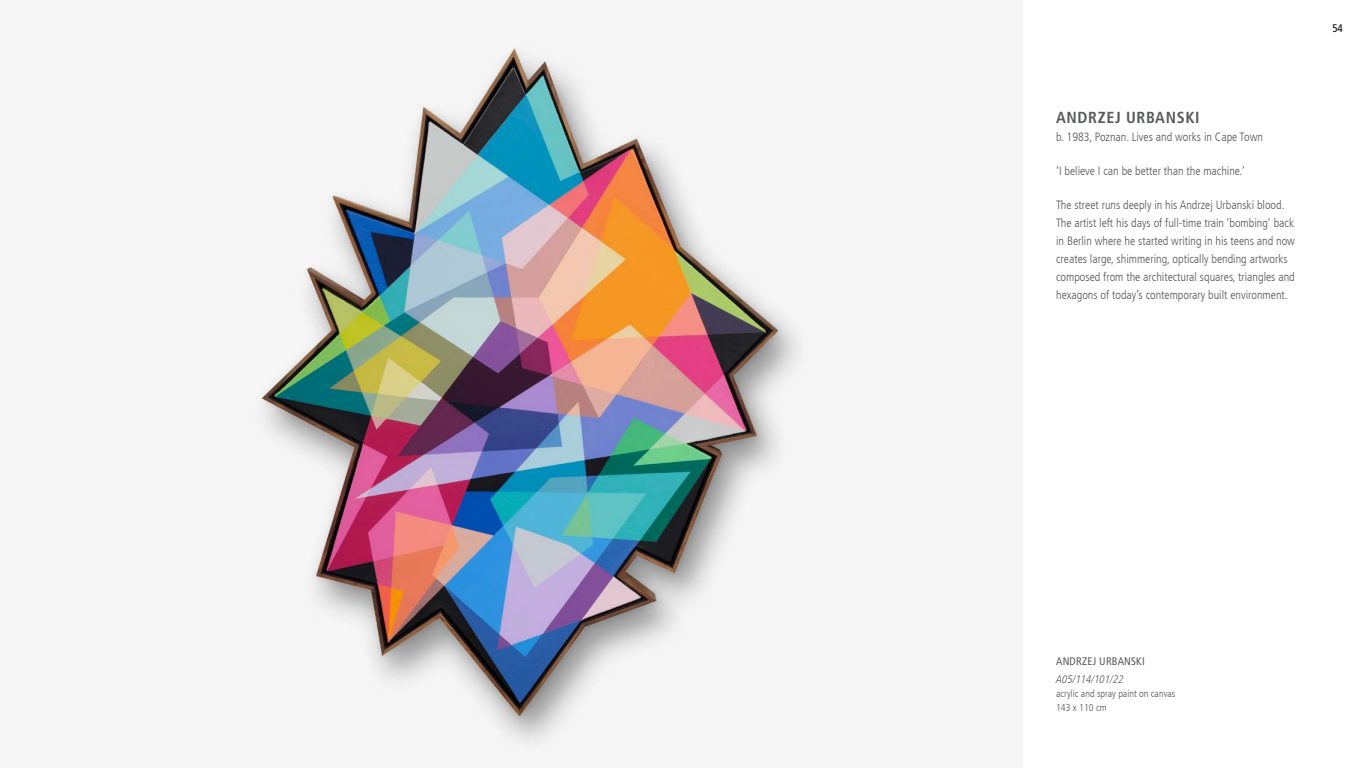
<style>
.page{position:relative;width:1366px;height:768px;background:#fff}
.page>*{position:absolute;margin:0;border:0;box-sizing:border-box;transform-origin:0 0}
.t1{font:700 condensed 16px "Frutiger LT Com";letter-spacing:.04em;color:#58595b}
.t2{font:300 condensed 12px/18px "Frutiger LT Com";color:#58595b}
.t3{font:condensed 11px "Frutiger LT Com";letter-spacing:.02em;color:#58595b}
.t4{font:italic 300 condensed 11px "Frutiger LT Com";color:#58595b}
.t5{font:condensed 11px "Frutiger LT Com";color:#000}
.t6{font:300 condensed 10px/14px "Frutiger LT Com";color:#58595b}
</style>
<div class="page">
<div style="left:0;top:0;width:1023px;height:768px;background:#f6f6f6"></div>
<img style="left:261px;top:48px;width:537px;height:693px">
<h1 class="t1" style="left:1056px;top:108px;width:145px">ANDRZEJ URBANSKI</h1>
<p class="t2" style="left:1056px;top:128px;width:208px">b. 1983, Poznan. Lives and works in Cape Town</p>
<p class="t2" style="left:1056px;top:162px;width:190px">‘I believe I can be better than the machine.’</p>
<p class="t2" style="left:1056px;top:196px;width:240px">The street runs deeply in his Andrzej Urbanski blood.<br>The artist left his days of full-time train ‘bombing’ back in Berlin where he started writing in his teens and now creates large, shimmering, optically bending artworks composed from the architectural squares, triangles and hexagons of today’s contemporary built environment.</p>
<p class="t5" style="left:1332px;top:22px;width:12px">54</p>
<p class="t3" style="left:1056px;top:655px;width:90px">ANDRZEJ URBANSKI</p>
<p class="t4" style="left:1056px;top:673px;width:69px">A05/114/101/22</p>
<p class="t6" style="left:1056px;top:687px;width:121px">acrylic and spray paint on canvas<br>143 x 110 cm</p>
</div>
